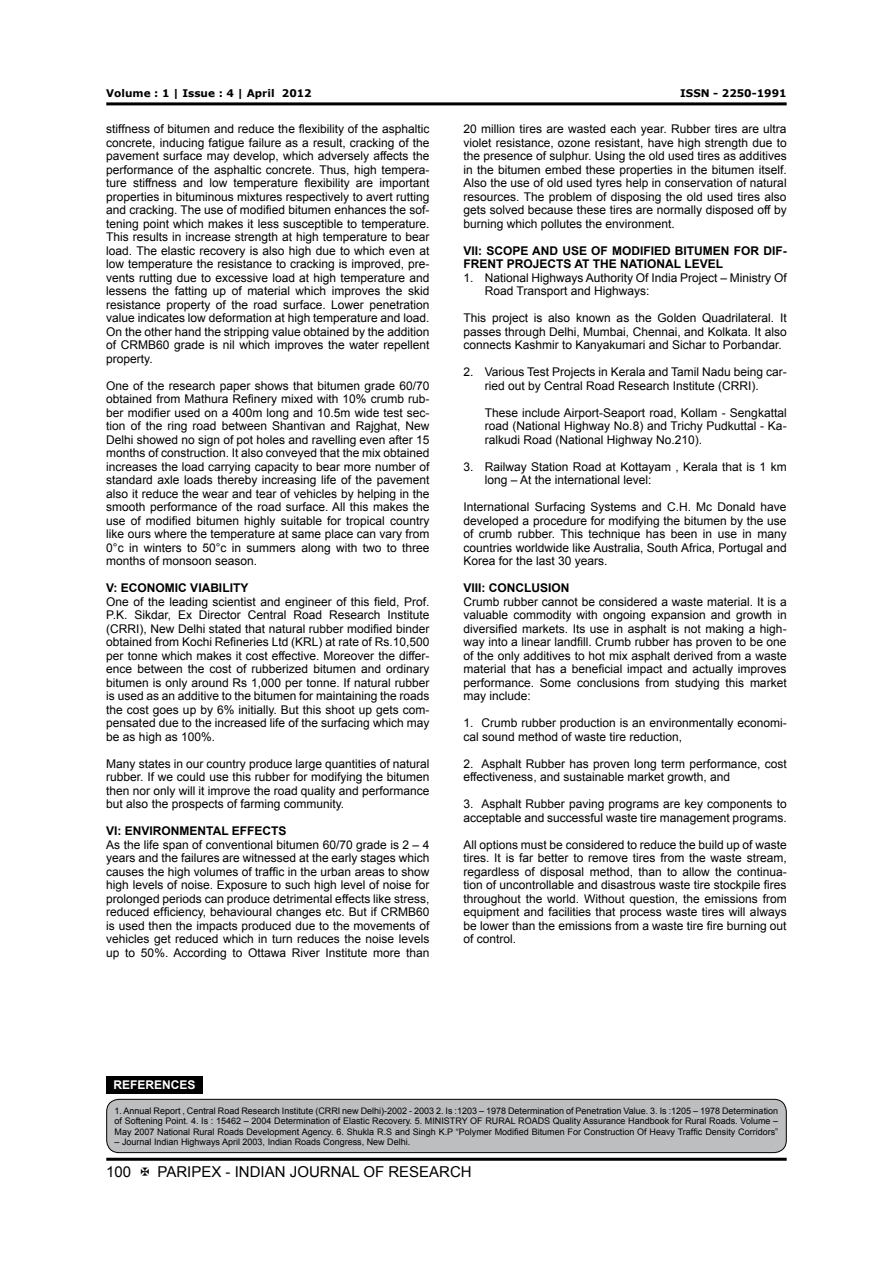
<style>
.page{position:relative;width:893px;height:1263px;background:#fff}
.page>*{position:absolute;margin:0;border:0;box-sizing:border-box;transform-origin:0 0}
.t1{font:15px "Arial";color:#000}
.t2{font:12px/13.5px "Arial";color:#000;text-align:justify}
.t3{font:700 12px/13.5px "Arial";color:#000}
.t4{font:700 12px "Arial";color:#fff}
.t5{font:700 10.5px "Verdana";color:#000}
.t6{font:9px/10.5px "Arial";color:#000;text-align:justify}
</style>
<div class="page">
<hr style="left:106px;top:102px;width:681px;height:3px;background:#000">
<hr style="left:106px;top:1158px;width:681px;height:3px;background:#000">
<div style="left:106px;top:1077px;width:96px;height:17px;background:#000"></div>
<div style="left:107px;top:1099px;width:679px;height:53px;background:#bcbec0;border-radius:12px"></div>
<div style="left:106px;top:1099px;width:681px;height:54px;border:1px solid #000;border-radius:12px"></div>
<p class="t5" style="left:106px;top:89px;width:207px">Volume : 1 | Issue : 4 | April 2012</p>
<p class="t5" style="left:680px;top:89px;width:108px">ISSN - 2250-1991</p>
<p class="t2" style="left:106px;top:122px;width:325px">stiffness of bitumen and reduce the flexibility of the asphaltic concrete, inducing fatigue failure as a result, cracking of the pavement surface may develop, which adversely affects the performance of the asphaltic concrete. Thus, high tempera&shy;ture stiffness and low temperature flexibility are important properties in bituminous mixtures respectively to avert rutting and cracking. The use of modified bitumen enhances the sof&shy;tening point which makes it less susceptible to temperature.<br>This results in increase strength at high temperature to bear load. The elastic recovery is also high due to which even at low temperature the resistance to cracking is improved, pre&shy;vents rutting due to excessive load at high temperature and lessens the fatting up of material which improves the skid resistance property of the road surface. Lower penetration value indicates low deformation at high temperature and load.<br>On the other hand the stripping value obtained by the addition of CRMB60 grade is nil which improves the water repellent property.</p>
<p class="t2" style="left:106px;top:380px;width:325px">One of the research paper shows that bitumen grade 60/70 obtained from Mathura Refinery mixed with 10% crumb rub&shy;ber modifier used on a 400m long and 10.5m wide test sec&shy;tion of the ring road between Shantivan and Rajghat, New Delhi showed no sign of pot holes and ravelling even after 15 months of construction. It also conveyed that the mix obtained increases the load carrying capacity to bear more number of standard axle loads thereby increasing life of the pavement also it reduce the wear and tear of vehicles by helping in the smooth performance of the road surface. All this makes the use of modified bitumen highly suitable for tropical country like ours where the temperature at same place can vary from 0°c in winters to 50°c in summers along with two to three months of monsoon season.</p>
<p class="t3" style="left:106px;top:582px;width:144px">V: ECONOMIC VIABILITY</p>
<p class="t2" style="left:106px;top:595px;width:325px">One of the leading scientist and engineer of this field, Prof.<br>P.K. Sikdar, Ex Director Central Road Research Institute (CRRI), New Delhi stated that natural rubber modified binder obtained from Kochi Refineries Ltd (KRL) at rate of Rs.10,500 per tonne which makes it cost effective. Moreover the differ&shy;ence between the cost of rubberized bitumen and ordinary bitumen is only around Rs 1,000 per tonne. If natural rubber is used as an additive to the bitumen for maintaining the roads the cost goes up by 6% initially. But this shoot up gets com&shy;pensated due to the increased life of the surfacing which may be as high as 100%.</p>
<p class="t2" style="left:106px;top:758px;width:325px">Many states in our country produce large quantities of natural rubber. If we could use this rubber for modifying the bitumen then nor only will it improve the road quality and performance but also the prospects of farming community.</p>
<p class="t3" style="left:106px;top:825px;width:182px">VI: ENVIRONMENTAL EFFECTS</p>
<p class="t2" style="left:106px;top:839px;width:325px">As the life span of conventional bitumen 60/70 grade is 2 – 4 years and the failures are witnessed at the early stages which causes the high volumes of traffic in the urban areas to show high levels of noise. Exposure to such high level of noise for prolonged periods can produce detrimental effects like stress, reduced efficiency, behavioural changes etc. But if CRMB60 is used then the impacts produced due to the movements of vehicles get reduced which in turn reduces the noise levels up to 50%. According to Ottawa River Institute more than</p>
<p class="t2" style="left:463px;top:123px;width:325px">20 million tires are wasted each year. Rubber tires are ultra violet resistance, ozone resistant, have high strength due to the presence of sulphur. Using the old used tires as additives in the bitumen embed these properties in the bitumen itself.<br>Also the use of old used tyres help in conservation of natural resources. The problem of disposing the old used tires also gets solved because these tires are normally disposed off by burning which pollutes the environment.</p>
<p class="t3" style="left:463px;top:245px;width:325px">VII: SCOPE AND USE OF MODIFIED BITUMEN FOR DIF-<br>FRENT PROJECTS AT THE NATIONAL LEVEL</p>
<p class="t2" style="left:485px;top:272px;width:303px;text-indent:-21px">1. National Highways Authority Of India Project – Ministry Of<br>Road Transport and Highways:</p>
<p class="t2" style="left:463px;top:312px;width:325px">This project is also known as the Golden Quadrilateral. It passes through Delhi, Mumbai, Chennai, and Kolkata. It also connects Kashmir to Kanyakumari and Sichar to Porbandar.</p>
<p class="t2" style="left:463px;top:366px;width:325px;text-align:center">2. Various Test Projects in Kerala and Tamil Nadu being car&shy;ried out by Central Road Research Institute (CRRI).</p>
<p class="t2" style="left:485px;top:407px;width:303px">These include Airport-Seaport road, Kollam - Sengkattal road (National Highway No.8) and Trichy Pudkuttal - Ka&shy;ralkudi Road (National Highway No.210).</p>
<p class="t2" style="left:485px;top:461px;width:303px;text-indent:-21px">3. Railway Station Road at Kottayam , Kerala that is 1 km long – At the international level:</p>
<p class="t2" style="left:463px;top:501px;width:325px">International Surfacing Systems and C.H. Mc Donald have developed a procedure for modifying the bitumen by the use of crumb rubber. This technique has been in use in many countries worldwide like Australia, South Africa, Portugal and Korea for the last 30 years.</p>
<p class="t3" style="left:463px;top:582px;width:108px">VIII: CONCLUSION</p>
<p class="t2" style="left:463px;top:596px;width:325px">Crumb rubber cannot be considered a waste material. It is a valuable commodity with ongoing expansion and growth in diversified markets. Its use in asphalt is not making a high&shy;way into a linear landfill. Crumb rubber has proven to be one of the only additives to hot mix asphalt derived from a waste material that has a beneficial impact and actually improves performance. Some conclusions from studying this market may include:</p>
<p class="t2" style="left:463px;top:717px;width:325px">1. Crumb rubber production is an environmentally economi&shy;cal sound method of waste tire reduction,</p>
<p class="t2" style="left:463px;top:758px;width:325px">2. Asphalt Rubber has proven long term performance, cost effectiveness, and sustainable market growth, and</p>
<p class="t2" style="left:463px;top:798px;width:325px">3. Asphalt Rubber paving programs are key components to acceptable and successful waste tire management programs.</p>
<p class="t2" style="left:463px;top:839px;width:325px">All options must be considered to reduce the build up of waste tires. It is far better to remove tires from the waste stream, regardless of disposal method, than to allow the continua&shy;tion of uncontrollable and disastrous waste tire stockpile fires throughout the world. Without question, the emissions from equipment and facilities that process waste tires will always be lower than the emissions from a waste tire fire burning out of control.</p>
<p class="t4" style="left:113px;top:1081px;width:84px">REFERENCES</p>
<p class="t6" style="left:115px;top:1106px;width:665px">1. Annual Report , Central Road Research Institute (CRRI new Delhi)-2002 - 2003 2. Is :1203 – 1978 Determination of Penetration Value. 3. Is :1205 – 1978 Determination of Softening Point. 4. Is : 15462 – 2004 Determination of Elastic Recovery. 5. MINISTRY OF RURAL ROADS Quality Assurance Handbook for Rural Roads. Volume – May 2007 National Rural Roads Development Agency. 6. Shukla R.S and Singh K.P “Polymer Modified Bitumen For Construction Of Heavy Traffic Density Corridors”</p>
<p class="t6" style="left:115px;top:1137px;width:297px">– Journal Indian Highways April 2003, Indian Roads Congress, New Delhi.</p>
<p class="t1" style="left:106px;top:1166px;width:27px">100</p>
<p class="t1" style="left:158px;top:1166px;width:316px">PARIPEX - INDIAN JOURNAL OF RESEARCH</p>
</div>
